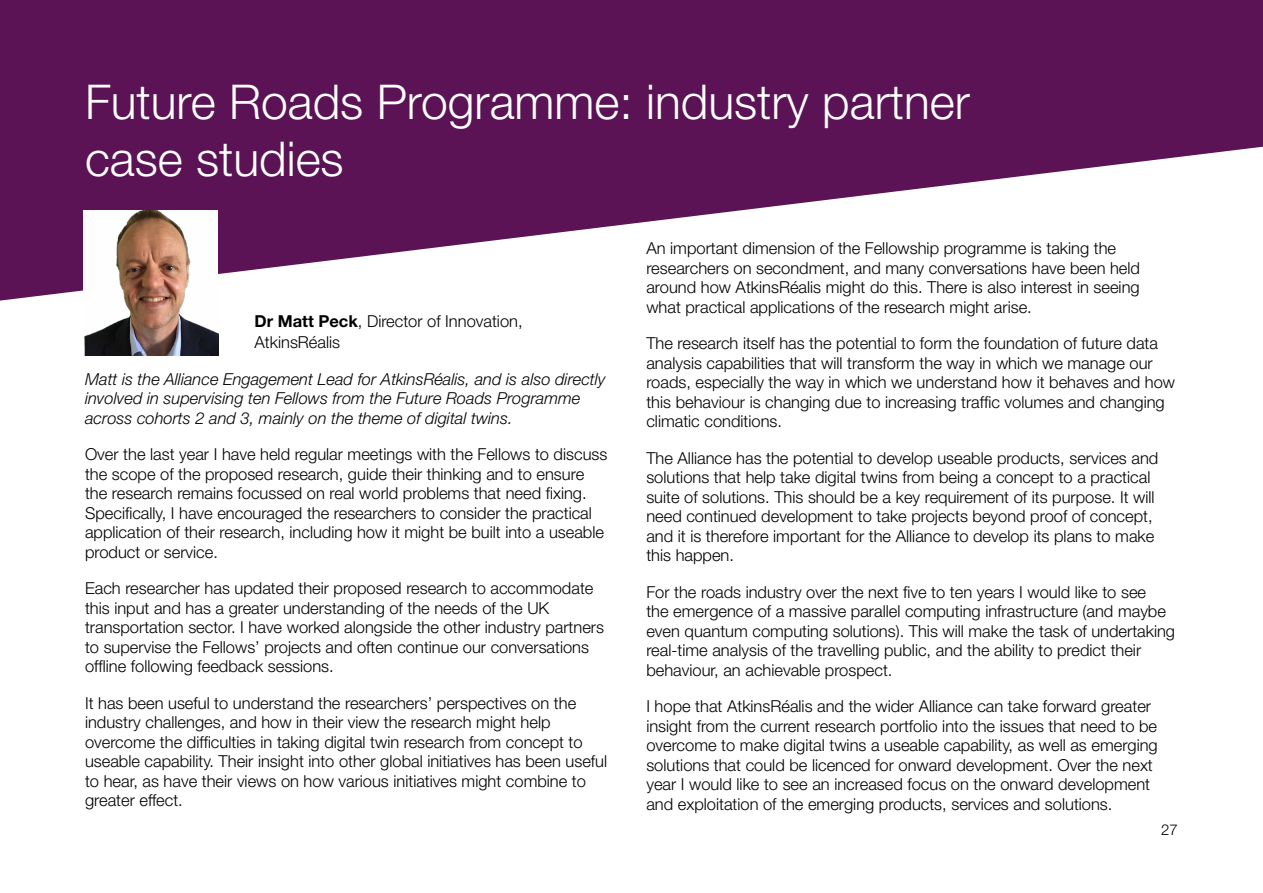
<style>
.page{position:relative;width:1263px;height:893px;background:#fff}
.page>*{position:absolute;margin:0;border:0;box-sizing:border-box;transform-origin:0 0}
.Heading_1_Toc{font:300 48px/57px "Helvetica Neue LT Pro";color:#fff}
.BC{font:300 16.5px/19.5px "Helvetica Neue LT Pro";color:#000}
.BC-2{font:italic 300 16.5px/19.5px "Helvetica Neue LT Pro";color:#000}
.t1{font:300 15px "Helvetica Neue LT Pro";color:#000}
.s1{font-weight:700}
</style>
<div class="page">
<svg style="left:0;top:0;width:1263px;height:301px;fill:#5b1356"></svg>
<img style="left:84px;top:210px;width:134px;height:145px">
<p class="Heading_1_Toc" style="left:85px;top:73px;width:886px">Future Roads Programme: industry partner case studies</p>
<p class="BC" style="left:255px;top:310px;width:270px;line-height:21px"><span class="s1">Dr Matt Peck</span>, Director of Innovation,<br>AtkinsRéalis</p>
<p class="BC-2" style="left:85px;top:369px;width:522px">Matt is the Alliance Engagement Lead for AtkinsRéalis, and is also directly involved in supervising ten Fellows from the Future Roads Programme across cohorts 2 and 3, mainly on the theme of digital twins.</p>
<p class="BC" style="left:85px;top:444px;width:524px">Over the last year I have held regular meetings with the Fellows to discuss the scope of the proposed research, guide their thinking and to ensure the research remains focussed on real world problems that need fixing.<br>Specifically, I have encouraged the researchers to consider the practical application of their research, including how it might be built into a useable product or service.</p>
<p class="BC" style="left:85px;top:578px;width:520px">Each researcher has updated their proposed research to accommodate this input and has a greater understanding of the needs of the UK transportation sector. I have worked alongside the other industry partners to supervise the Fellows’ projects and often continue our conversations offline following feedback sessions.</p>
<p class="BC" style="left:85px;top:693px;width:523px">It has been useful to understand the researchers’ perspectives on the industry challenges, and how in their view the research might help overcome the difficulties in taking digital twin research from concept to useable capability. Their insight into other global initiatives has been useful to hear, as have their views on how various initiatives might combine to greater effect.</p>
<p class="BC" style="left:646px;top:238px;width:495px">An important dimension of the Fellowship programme is taking the researchers on secondment, and many conversations have been held around how AtkinsRéalis might do this. There is also interest in seeing what practical applications of the research might arise.</p>
<p class="BC" style="left:646px;top:333px;width:530px">The research itself has the potential to form the foundation of future data analysis capabilities that will transform the way in which we manage our roads, especially the way in which we understand how it behaves and how this behaviour is changing due to increasing traffic volumes and changing climatic conditions.</p>
<p class="BC" style="left:646px;top:448px;width:513px">The Alliance has the potential to develop useable products, services and solutions that help take digital twins from being a concept to a practical suite of solutions. This should be a key requirement of its purpose. It will need continued development to take projects beyond proof of concept, and it is therefore important for the Alliance to develop its plans to make this happen.</p>
<p class="BC" style="left:646px;top:582px;width:530px">For the roads industry over the next five to ten years I would like to see<br>the emergence of a massive parallel computing infrastructure (and maybe even quantum computing solutions). This will make the task of undertaking real-time analysis of the travelling public, and the ability to predict their behaviour, an achievable prospect.</p>
<p class="BC" style="left:646px;top:696px;width:513px">I hope that AtkinsRéalis and the wider Alliance can take forward greater insight from the current research portfolio into the issues that need to be overcome to make digital twins a useable capability, as well as emerging solutions that could be licenced for onward development. Over the next year I would like to see an increased focus on the onward development and exploitation of the emerging products, services and solutions.</p>
<p class="t1" style="left:1161px;top:820px;width:18px">27</p>
</div>
